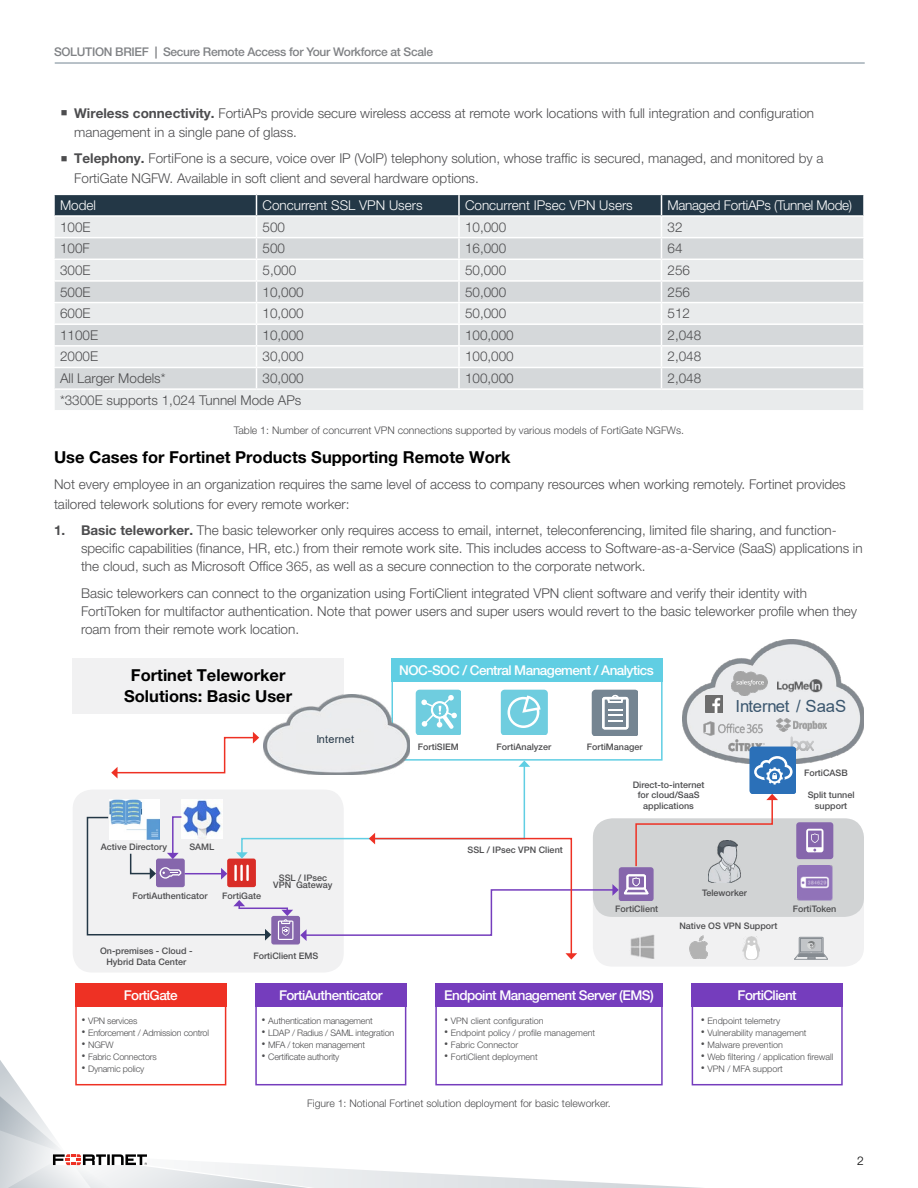
<style>
.page{position:relative;width:918px;height:1188px;background:#fff}
.page>*{position:absolute;margin:0;border:0;box-sizing:border-box;transform-origin:0 0}
.t1{font:16.65px "Arial";letter-spacing:-.01em;color:#3a566e}
.t2{font:700 16.5px/21px "Helvetica Neue LT Pro";color:#000;text-align:center}
.t3{font:300 13.5px/18px "Helvetica Neue LT Pro";color:#4d4d4f}
.t4{font:500 13.5px "Helvetica Neue LT Pro";letter-spacing:-.04em;color:#fff}
.t5{font:300 13.5px "Helvetica Neue LT Pro";color:#fff}
.t6{font:300 13.5px "Helvetica Neue LT Pro";letter-spacing:-.02em;color:#fff}
.t7{font:500 12px "Helvetica Neue LT Pro";letter-spacing:-.025em;color:#808285}
.t8{font:300 12px "Helvetica Neue LT Pro";color:#000}
.t9{font:10.95px "Arial";letter-spacing:.015em;color:#253746}
.t10{font:300 10.5px "Helvetica Neue LT Pro";color:#4d4d4f}
.t11{font:9.45px "Arial";letter-spacing:-.02em;color:#253746}
.t12{font:500 9px/10.5px "Helvetica Neue LT Pro";color:#4d4d4f;text-align:center}
.t13{font:300 9px/12px "Helvetica Neue LT Pro";color:#4d4d4f}
.t14{font:300 9px/12px "Helvetica Neue LT Pro";letter-spacing:-.02em;color:#4d4d4f}
.t15{font:8.25px "Arial";color:#253746}
.t16{font:7.8px "Arial";letter-spacing:.005em;color:#253746}
.t17{font:7.5px "Arial";letter-spacing:.01em;color:#253746}
.s1{font-weight:700}
</style>
<div class="page">
<hr style="left:55px;top:63px;width:810px;height:1px;background:#738592">
<div style="left:55px;top:390px;width:808px;height:20px;background:#e9ebec"></div>
<svg style="left:54px;top:194px;width:810px;height:194px;background:#cdd2d4"></svg>
<hr style="left:863px;top:368px;width:2px;height:20px;background:#fff">
<div style="left:73px;top:658px;width:271px;height:55px;background:#f1f1f2"></div>
<div style="left:73px;top:790px;width:271px;height:183px;background:#f1f1f2;border-radius:19px"></div>
<div style="left:593px;top:818px;width:271px;height:149px;background:#f1f1f2;border-radius:19px"></div>
<div style="left:593px;top:818px;width:271px;height:99px;background:#d1d3d4;border-radius:19px"></div>
<div style="left:392px;top:675px;width:271px;height:86px;background:#fff;border:2px solid #60cee3"></div>
<div style="left:416px;top:690px;width:45px;height:45px;background:#6fcddf;border-radius:4px"></div>
<div style="left:392px;top:658px;width:271px;height:24px;background:#60cee3"></div>
<div style="left:501px;top:690px;width:46px;height:45px;background:#6fcddf;border-radius:4px"></div>
<div style="left:592px;top:690px;width:46px;height:46px;background:#758592;border-radius:4px"></div>
<img style="left:691px;top:640px;width:173px;height:119px">
<img style="left:732px;top:672px;width:35px;height:23px">
<img style="left:777px;top:680px;width:46px;height:13px">
<div style="left:796px;top:822px;width:37px;height:37px;background:#8666ac;border-radius:3px"></div>
<img style="left:827px;top:865px;width:6px;height:36px">
<div style="left:75px;top:1000px;width:151px;height:85px;background:#fff;border:2px solid #ee3124"></div>
<div style="left:75px;top:983px;width:151px;height:24px;background:#ee3124"></div>
<div style="left:255px;top:1000px;width:151px;height:85px;background:#fff;border:2px solid #753dbd"></div>
<div style="left:255px;top:983px;width:151px;height:24px;background:#753dbd"></div>
<div style="left:692px;top:1000px;width:151px;height:85px;background:#fff;border:2px solid #753dbd"></div>
<div style="left:692px;top:983px;width:151px;height:24px;background:#753dbd"></div>
<div style="left:435px;top:1000px;width:228px;height:85px;background:#fff;border:2px solid #753dbd"></div>
<div style="left:435px;top:983px;width:228px;height:24px;background:#753dbd"></div>
<svg style="left:86px;top:695px;width:741px;height:265px"></svg>
<svg style="left:0;top:1041px;width:843px;height:147px"></svg>
<p class="t7" style="left:54px;top:44px;width:381px">SOLUTION BRIEF <span class="s1">|</span> Secure Remote Access for Your Workforce at Scale</p>
<p class="t3" style="left:74px;top:103px;width:741px;line-height:19.5px;text-indent:-14px">■ <span class="s1">Wireless connectivity.</span> FortiAPs provide secure wireless access at remote work locations with full integration and configuration management in a single pane of glass.</p>
<p class="t3" style="left:74px;top:149px;width:751px;line-height:19.5px;text-indent:-14px">■ <span class="s1">Telephony.</span> FortiFone is a secure, voice over IP (VoIP) telephony solution, whose traffic is secured, managed, and monitored by a<br>FortiGate NGFW. Available in soft client and several hardware options.</p>
<p class="t5" style="left:60px;top:197px;width:38px">Model</p>
<p class="t5" style="left:262px;top:197px;width:162px">Concurrent SSL VPN Users</p>
<p class="t5" style="left:465px;top:197px;width:169px">Concurrent IPsec VPN Users</p>
<p class="t6" style="left:668px;top:197px;width:186px">Managed FortiAPs (Tunnel Mode)</p>
<p class="t3" style="left:60px;top:218px;width:32px">100E</p>
<p class="t3" style="left:262px;top:218px;width:24px">500</p>
<p class="t3" style="left:465px;top:218px;width:43px">10,000</p>
<p class="t3" style="left:668px;top:218px;width:17px">32</p>
<p class="t3" style="left:60px;top:239px;width:31px">100F</p>
<p class="t3" style="left:262px;top:239px;width:24px">500</p>
<p class="t3" style="left:465px;top:239px;width:43px">16,000</p>
<p class="t3" style="left:668px;top:239px;width:17px">64</p>
<p class="t3" style="left:60px;top:261px;width:32px">300E</p>
<p class="t3" style="left:262px;top:261px;width:35px">5,000</p>
<p class="t3" style="left:465px;top:261px;width:43px">50,000</p>
<p class="t3" style="left:668px;top:261px;width:24px">256</p>
<p class="t3" style="left:60px;top:282px;width:32px">500E</p>
<p class="t3" style="left:262px;top:282px;width:43px">10,000</p>
<p class="t3" style="left:465px;top:282px;width:43px">50,000</p>
<p class="t3" style="left:668px;top:282px;width:24px">256</p>
<p class="t3" style="left:60px;top:304px;width:32px">600E</p>
<p class="t3" style="left:262px;top:304px;width:43px">10,000</p>
<p class="t3" style="left:465px;top:304px;width:43px">50,000</p>
<p class="t3" style="left:668px;top:304px;width:24px">512</p>
<p class="t3" style="left:60px;top:326px;width:40px">1100E</p>
<p class="t3" style="left:262px;top:326px;width:43px">10,000</p>
<p class="t3" style="left:465px;top:326px;width:50px">100,000</p>
<p class="t3" style="left:668px;top:326px;width:35px">2,048</p>
<p class="t3" style="left:60px;top:347px;width:40px">2000E</p>
<p class="t3" style="left:262px;top:347px;width:43px">30,000</p>
<p class="t3" style="left:465px;top:347px;width:50px">100,000</p>
<p class="t3" style="left:668px;top:347px;width:35px">2,048</p>
<p class="t3" style="left:60px;top:369px;width:107px">All Larger Models*</p>
<p class="t3" style="left:262px;top:369px;width:43px">30,000</p>
<p class="t3" style="left:465px;top:369px;width:50px">100,000</p>
<p class="t3" style="left:668px;top:369px;width:35px">2,048</p>
<p class="t3" style="left:60px;top:391px;width:243px">*3300E supports 1,024 Tunnel Mode APs</p>
<p class="t10" style="left:234px;top:424px;width:452px">Table 1: Number of concurrent VPN connections supported by various models of FortiGate NGFWs.</p>
<p class="t2" style="left:54px;top:446px;width:458px">Use Cases for Fortinet Products Supporting Remote Work</p>
<p class="t3" style="left:54px;top:474px;width:793px;line-height:19.5px">Not every employee in an organization requires the same level of access to company resources when working remotely. Fortinet provides tailored telework solutions for every remote worker:</p>
<p class="t3" style="left:81px;top:521px;width:783px;text-indent:-27px"><span class="s1">1. Basic teleworker.</span> The basic teleworker only requires access to email, internet, teleconferencing, limited file sharing, and function&shy;specific capabilities (finance, HR, etc.) from their remote work site. This includes access to Software-as-a-Service (SaaS) applications in the cloud, such as Microsoft Office 365, as well as a secure connection to the corporate network.</p>
<p class="t3" style="left:81px;top:584px;width:778px">Basic teleworkers can connect to the organization using FortiClient integrated VPN client software and verify their identity with<br>FortiToken for multifactor authentication. Note that power users and super users would revert to the basic teleworker profile when they roam from their remote work location.</p>
<p class="t2" style="left:124px;top:665px;width:170px">Fortinet Teleworker<br>Solutions: Basic User</p>
<p class="t9" style="left:317px;top:732px;width:39px">Internet</p>
<p class="t17" style="left:107px;top:839px;width:54px">Active Directory</p>
<p class="t15" style="left:188px;top:842px;width:25px">SAML</p>
<p class="t12" style="left:189px;top:842px;width:27px">SAML</p>
<p class="t12" style="left:101px;top:842px;width:68px">Active Directory</p>
<p class="t12" style="left:132px;top:890px;width:77px">FortiAuthenticator</p>
<p class="t12" style="left:222px;top:890px;width:40px">FortiGate</p>
<p class="t16" style="left:139px;top:893px;width:64px">FortiAuthenticator</p>
<p class="t16" style="left:225px;top:893px;width:34px">FortiGate</p>
<p class="t12" style="left:273px;top:874px;width:61px;line-height:7.5px">SSL / IPsec<br>VPN Gateway</p>
<p class="t12" style="left:100px;top:946px;width:94px">On-premises - Cloud -<br>Hybrid Data Center</p>
<p class="t12" style="left:253px;top:950px;width:67px">FortiClient EMS</p>
<p class="t16" style="left:256px;top:950px;width:57px">FortiClient EMS</p>
<p class="t4" style="left:399px;top:662px;width:256px">NOC-SOC / Central Management / Analytics</p>
<p class="t12" style="left:418px;top:741px;width:43px">FortiSIEM</p>
<p class="t12" style="left:497px;top:741px;width:56px">FortiAnalyzer</p>
<p class="t12" style="left:587px;top:741px;width:57px">FortiManager</p>
<p class="t1" style="left:735px;top:694px;width:112px">Internet / SaaS</p>
<p class="t12" style="left:804px;top:767px;width:45px">FortiCASB</p>
<p class="t12" style="left:468px;top:845px;width:97px">SSL / IPsec VPN Client</p>
<p class="t12" style="left:633px;top:779px;width:73px">Direct-to-internet for cloud/SaaS applications</p>
<p class="t12" style="left:808px;top:790px;width:48px">Split tunnel support</p>
<p class="t12" style="left:702px;top:887px;width:47px">Teleworker</p>
<p class="t12" style="left:615px;top:903px;width:45px">FortiClient</p>
<p class="t12" style="left:793px;top:903px;width:45px">FortiToken</p>
<p class="t11" style="left:794px;top:903px;width:46px">FortiToken</p>
<p class="t12" style="left:679px;top:920px;width:100px">Native OS VPN Support</p>
<p class="t4" style="left:124px;top:987px;width:55px">FortiGate</p>
<p class="t14" style="left:88px;top:1015px;width:122px">VPN services<br>Enforcement / Admission control<br>NGFW<br>Fabric Connectors<br>Dynamic policy</p>
<p class="t4" style="left:279px;top:987px;width:105px">FortiAuthenticator</p>
<p class="t14" style="left:268px;top:1015px;width:128px">Authentication management<br>LDAP / Radius / SAML integration<br>MFA / token management<br>Certificate authority</p>
<p class="t4" style="left:444px;top:987px;width:211px">Endpoint Management Server (EMS)</p>
<p class="t13" style="left:451px;top:1015px;width:146px">VPN client configuration<br>Endpoint policy / profile management<br>Fabric Connector<br>FortiClient deployment</p>
<p class="t10" style="left:307px;top:1097px;width:305px">Figure 1: Notional Fortinet solution deployment for basic teleworker.</p>
<p class="t4" style="left:738px;top:987px;width:61px">FortiClient</p>
<p class="t13" style="left:708px;top:1015px;width:128px">Endpoint telemetry<br>Vulnerability management<br>Malware prevention<br>Web filtering / application firewall<br>VPN / MFA support</p>
<p class="t8" style="left:857px;top:1154px;width:8px">2</p>
</div>
